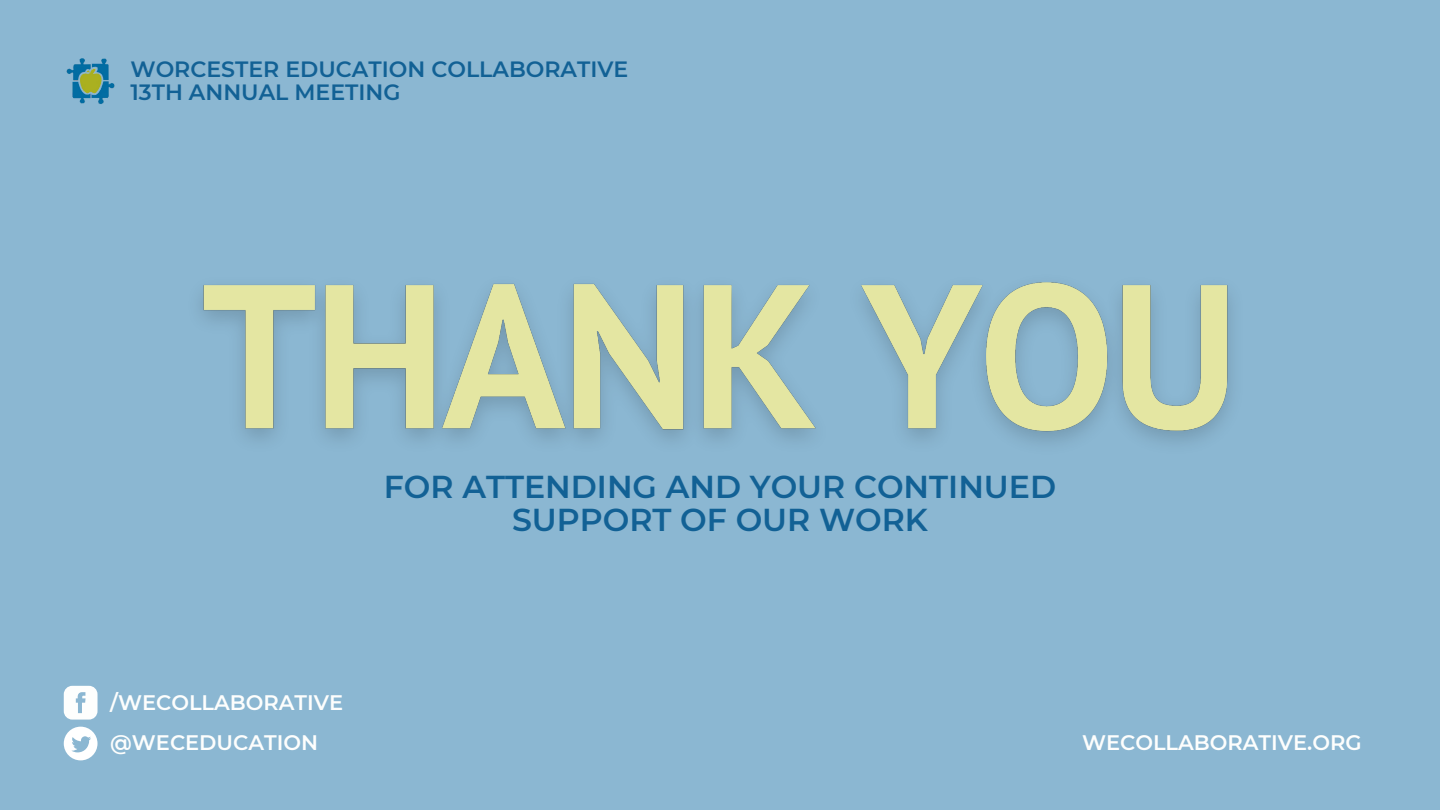
<style>
.page{position:relative;width:1440px;height:810px;background:#8bb7d2}
.page>*{position:absolute;margin:0;border:0;box-sizing:border-box;transform-origin:0 0}
.t1{font:600 31.65px/33.8px "Montserrat";color:#126195;text-align:center}
.t2{font:600 22.05px/23.7px "Montserrat";color:#126195}
.t3{font:600 21px "Montserrat";color:#fdfefd}
</style>
<div class="page">
<img style="left:66px;top:58px;width:49px;height:46px">
<svg style="left:64px;top:686px;width:34px;height:34px"></svg>
<svg style="left:64px;top:727px;width:34px;height:33px"></svg>
<img style="left:201px;top:282px;width:1030px;height:160px">
<p class="t2" style="left:130px;top:57px;width:499px">WORCESTER EDUCATION COLLABORATIVE<br>13TH ANNUAL MEETING</p>
<h1 class="t1" style="left:384px;top:469px;width:674px">FOR ATTENDING AND YOUR CONTINUED<br>SUPPORT OF OUR WORK</h1>
<p class="t3" style="left:110px;top:689px;width:235px">/WECOLLABORATIVE</p>
<p class="t3" style="left:110px;top:730px;width:209px">@WECEDUCATION</p>
<p class="t3" style="left:1082px;top:730px;width:281px">WECOLLABORATIVE.ORG</p>
</div>
